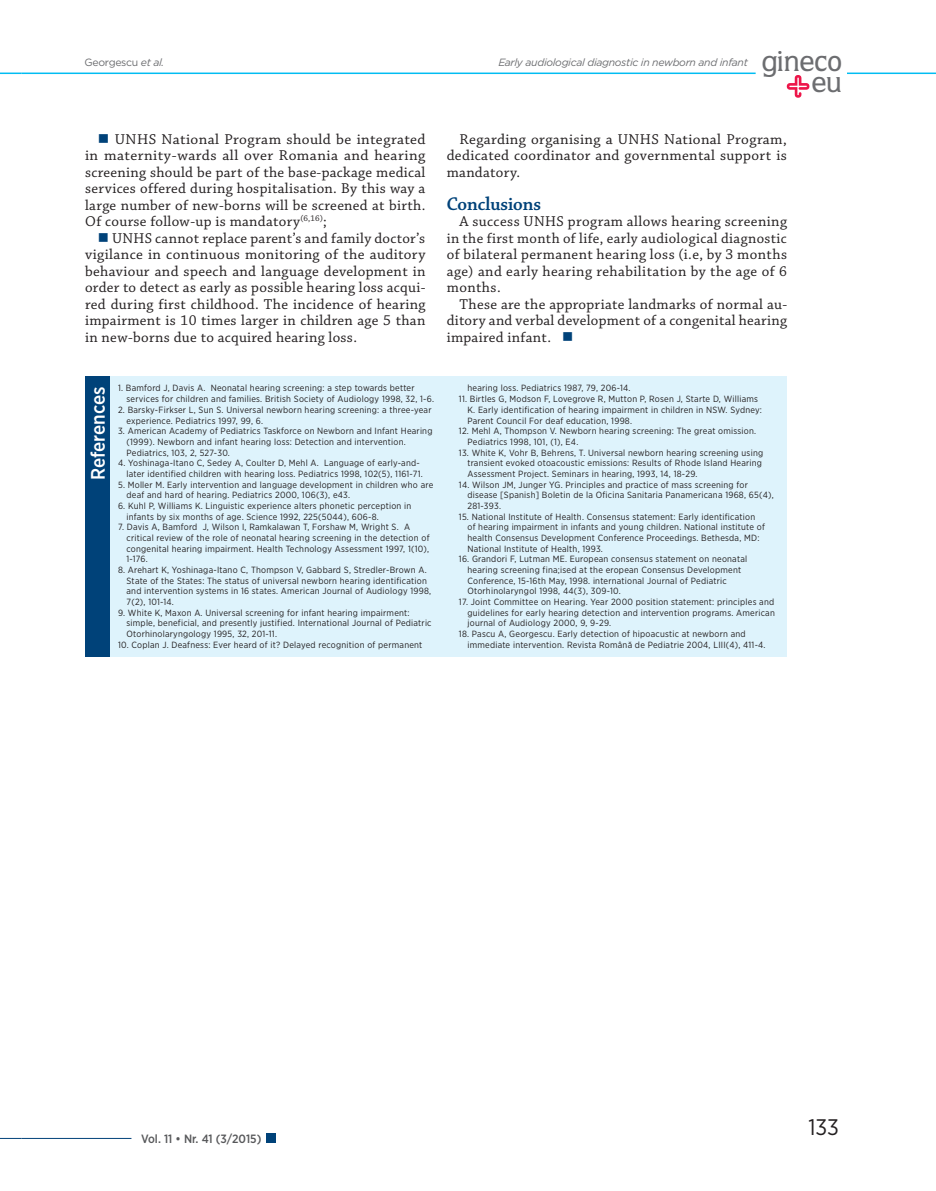
<style>
.page{position:relative;width:936px;height:1191px;background:#fff}
.page>*{position:absolute;margin:0;border:0;box-sizing:border-box;transform-origin:0 0}
.t1{font:500 29.1px/20.9px "Quorum Std";color:#6c6d70;text-align:right}
.t2{font:22.5px "Gotham Narrow";color:#231f20}
.clin_intertitlu{font:19.5px "Chaparral Pro Semibold Subh";color:#004279}
.titlu_TAB{font:500 19.5px "Gotham Narrow";color:#fff}
.clin_text_new{font:15px/16.5px "Chaparral Pro";letter-spacing:.02em;color:#231f20;text-align:justify}
.t3{font:500 12px "Gotham Narrow";color:#57585a}
.clin_text_new-2{font:italic 10.5px "Gotham";letter-spacing:-.03em;color:#6c6d70}
.clin_text_new-3{font:10.5px "Gotham";letter-spacing:-.03em;color:#6c6d70}
.clin_bibliografie_ne{font:9px/10.6px "Gotham Narrow";letter-spacing:.025em;color:#231f20}
.s1{font-style:italic}
.s2{color:#004279}
</style>
<div class="page">
<svg style="left:0;top:1138px;width:21px;height:1px"></svg>
<hr style="left:21px;top:1138px;width:110px;height:1px;background:#004279">
<svg style="left:0;top:73px;width:21px;height:1px"></svg>
<hr style="left:21px;top:73px;width:734px;height:1px;background:#01bdf2">
<hr style="left:846px;top:73px;width:89px;height:1px;background:#01bdf2">
<div style="left:266px;top:1133px;width:9px;height:10px;background:#004279"></div>
<svg style="left:786px;top:75px;width:23px;height:23px"></svg>
<div style="left:109px;top:376px;width:678px;height:280px;background:#def3fc"></div>
<div style="left:85px;top:376px;width:25px;height:280px;background:#004279"></div>
<p class="clin_text_new-3" style="left:85px;top:56px;width:81px">Georgescu <span class="s1">et al.</span></p>
<p class="clin_text_new-2" style="left:498px;top:56px;width:251px">Early audiological diagnostic in newborn and infant</p>
<h1 class="t1" style="left:761px;top:51px;width:82px">gineco eu</h1>
<p class="clin_text_new" style="left:85px;top:131px;width:342px;text-indent:13px"><span class="s2">■</span> UNHS National Program should be integrated in maternity-wards all over Romania and hearing screening should be part of the base-package medical services offered during hospitalisation. By this way a large number of new-borns will be screened at birth.<br>Of course follow-up is mandatory<sup>(6,16)</sup>;</p>
<p class="clin_text_new" style="left:85px;top:230px;width:342px;text-indent:13px"><span class="s2">■</span> UNHS cannot replace parent’s and family doctor’s vigilance in continuous monitoring of the auditory behaviour and speech and language development in order to detect as early as possible hearing loss acqui&shy;red during first childhood. The incidence of hearing impairment is 10 times larger in children age 5 than in new-borns due to acquired hearing loss.</p>
<p class="clin_text_new" style="left:446px;top:131px;width:341px;text-indent:13px">Regarding organising a UNHS National Program, dedicated coordinator and governmental support is mandatory.</p>
<p class="clin_intertitlu" style="left:446px;top:193px;width:96px">Conclusions</p>
<p class="clin_text_new" style="left:446px;top:214px;width:342px;text-indent:13px">A success UNHS program allows hearing screening in the first month of life, early audiological diagnostic of bilateral permanent hearing loss (i.e, by 3 months age) and early hearing rehabilitation by the age of 6 months.</p>
<p class="clin_text_new" style="left:446px;top:296px;width:342px;text-indent:13px">These are the appropriate landmarks of normal au&shy;ditory and verbal development of a congenital hearing impaired infant. <span class="s2">■</span></p>
<p class="titlu_TAB" style="left:86px;top:480px;width:95px;rotate:-90deg">References</p>
<p class="clin_bibliografie_ne" style="left:126px;top:383px;width:309px;text-indent:-9px">1. Bamford J, Davis A. Neonatal hearing screening: a step towards better services for children and families. British Society of Audiology 1998, 32, 1-6.</p>
<p class="clin_bibliografie_ne" style="left:126px;top:404px;width:306px;text-indent:-9px">2. Barsky-Firkser L, Sun S. Universal newborn hearing screening: a three-year experience. Pediatrics 1997, 99, 6.</p>
<p class="clin_bibliografie_ne" style="left:126px;top:425px;width:307px;text-indent:-9px">3. American Academy of Pediatrics Taskforce on Newborn and Infant Hearing (1999). Newborn and infant hearing loss: Detection and intervention.<br>Pediatrics, 103, 2, 527-30.</p>
<p class="clin_bibliografie_ne" style="left:126px;top:457px;width:298px;text-indent:-9px">4. Yoshinaga-Itano C, Sedey A, Coulter D, Mehl A. Language of early-and&shy;later identified children with hearing loss. Pediatrics 1998, 102(5), 1161-71.</p>
<p class="clin_bibliografie_ne" style="left:126px;top:479px;width:308px;text-indent:-9px">5. Moller M. Early intervention and language development in children who are deaf and hard of hearing. Pediatrics 2000, 106(3), e43.</p>
<p class="clin_bibliografie_ne" style="left:126px;top:500px;width:286px;text-indent:-9px">6. Kuhl P, Williams K. Linguistic experience alters phonetic perception in infants by six months of age. Science 1992, 225(5044), 606-8.</p>
<p class="clin_bibliografie_ne" style="left:126px;top:521px;width:304px;text-indent:-9px">7. Davis A, Bamford J, Wilson I, Ramkalawan T, Forshaw M, Wright S. A critical review of the role of neonatal hearing screening in the detection of congenital hearing impairment. Health Technology Assessment 1997, 1(10), 1-176.</p>
<p class="clin_bibliografie_ne" style="left:126px;top:564px;width:306px;text-indent:-9px">8. Arehart K, Yoshinaga-Itano C, Thompson V, Gabbard S, Stredler-Brown A.<br>State of the States: The status of universal newborn hearing identification and intervention systems in 16 states. American Journal of Audiology 1998, 7(2), 101-14.</p>
<p class="clin_bibliografie_ne" style="left:126px;top:607px;width:306px;text-indent:-9px">9. White K, Maxon A. Universal screening for infant hearing impairment: simple, beneficial, and presently justified. International Journal of Pediatric<br>Otorhinolaryngology 1995, 32, 201-11.</p>
<p class="clin_bibliografie_ne" style="left:118px;top:639px;width:306px">10. Coplan J. Deafness: Ever heard of it? Delayed recognition of permanent</p>
<p class="clin_bibliografie_ne" style="left:467px;top:383px;width:165px">hearing loss. Pediatrics 1987, 79, 206-14.</p>
<p class="clin_bibliografie_ne" style="left:467px;top:393px;width:296px;text-indent:-9px">11. Birtles G, Modson F, Lovegrove R, Mutton P, Rosen J, Starte D, Williams<br>K. Early identification of hearing impairment in children in NSW. Sydney:<br>Parent Council For deaf education, 1998.</p>
<p class="clin_bibliografie_ne" style="left:467px;top:425px;width:290px;text-indent:-9px">12. Mehl A, Thompson V. Newborn hearing screening: The great omission.<br>Pediatrics 1998, 101, (1), E4.</p>
<p class="clin_bibliografie_ne" style="left:467px;top:447px;width:297px;text-indent:-9px">13. White K, Vohr B, Behrens, T. Universal newborn hearing screening using transient evoked otoacoustic emissions: Results of Rhode Island Hearing<br>Assessment Project. Seminars in hearing, 1993, 14, 18-29.</p>
<p class="clin_bibliografie_ne" style="left:467px;top:479px;width:308px;text-indent:-9px">14. Wilson JM, Junger YG. Principles and practice of mass screening for disease [Spanish] Boletin de la Oficina Sanitaria Panamericana 1968, 65(4),<br>281-393.</p>
<p class="clin_bibliografie_ne" style="left:467px;top:511px;width:299px;text-indent:-9px">15. National Institute of Health. Consensus statement: Early identification of hearing impairment in infants and young children. National institute of health Consensus Development Conference Proceedings. Bethesda, MD:<br>National Institute of Health, 1993.</p>
<p class="clin_bibliografie_ne" style="left:467px;top:553px;width:281px;text-indent:-9px">16. Grandori F, Lutman ME. European consensus statement on neonatal hearing screening fina;ised at the eropean Consensus Development Conference, 15-16th May, 1998. international Journal of Pediatric Otorhinolaryngol 1998, 44(3), 309-10.</p>
<p class="clin_bibliografie_ne" style="left:467px;top:596px;width:309px;text-align:justify;text-indent:-9px">17. Joint Committee on Hearing. Year 2000 position statement: principles and guidelines for early hearing detection and intervention programs. American journal of Audiology 2000, 9, 9-29.</p>
<p class="clin_bibliografie_ne" style="left:467px;top:628px;width:300px;text-indent:-9px">18. Pascu A, Georgescu. Early detection of hipoacustic at newborn and immediate intervention. Revista Română de Pediatrie 2004, LIII(4), 411-4.</p>
<h3 class="t3" style="left:141px;top:1130px;width:122px">Vol. 11 • Nr. 41 (3/2015)</h3>
<h2 class="t2" style="left:808px;top:1113px;width:32px">133</h2>
</div>
